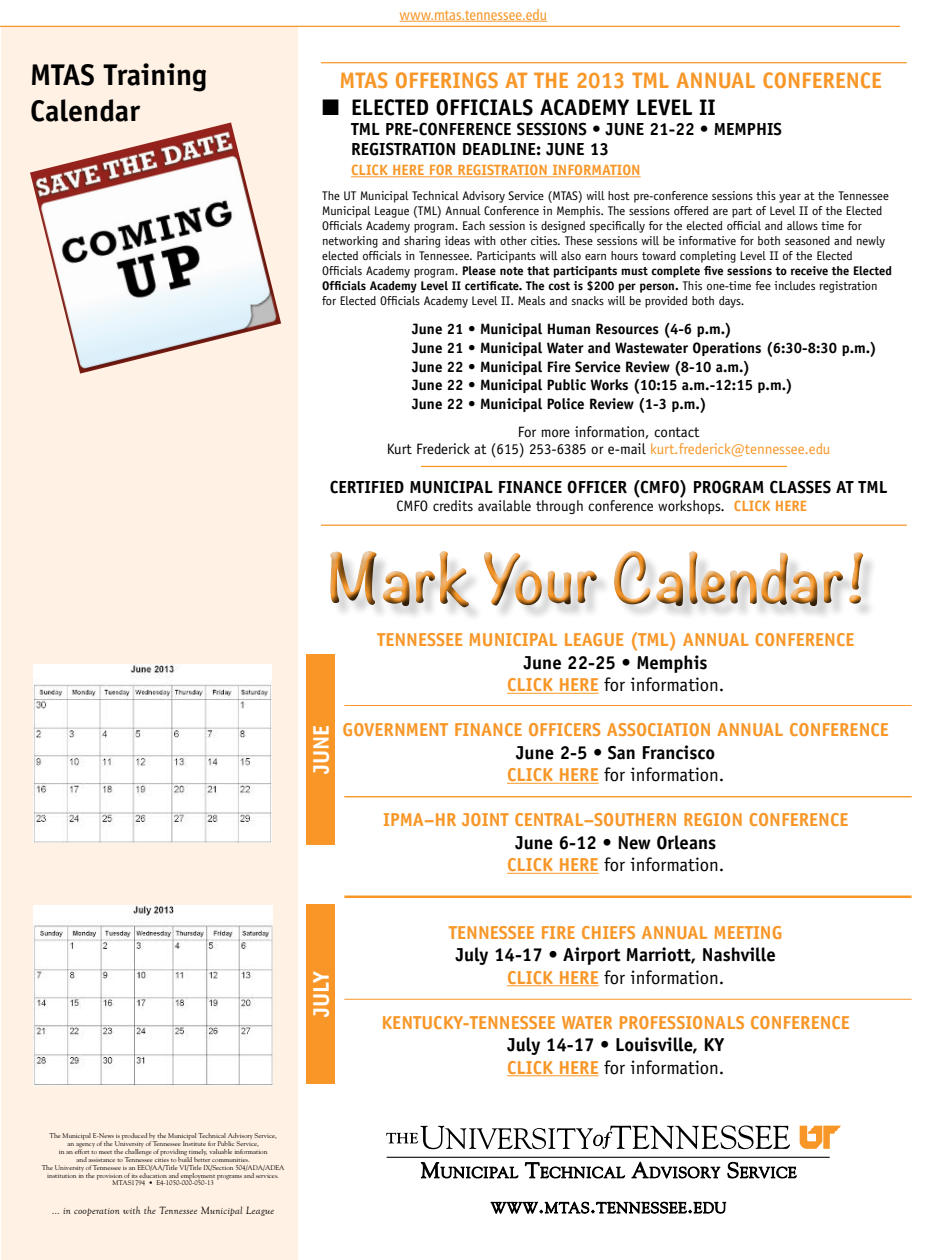
<style>
.page{position:relative;width:945px;height:1260px;background:#fff}
.page>*{position:absolute;margin:0;border:0;box-sizing:border-box;transform-origin:0 0}
.t1{font:700 60px "Noteworthy";color:#f89728}
.t2{font:700 30px "Officina Sans";color:#000}
.t3{font:700 22.5px "Officina Sans";color:#f89728}
.t4{font:700 22.5px "Officina Sans";color:#000}
.t5{font:700 22.5px "Officina Sans";color:#fff}
.t6{font:700 18.75px/22.5px "Officina Sans";color:#000;text-align:center}
.t7{font:700 18.75px "Officina Sans";color:#f89728}
.t8{font:700 17.5px/20px "Officina Sans";color:#000}
.t9{font:700 15px/18.8px "Officina Sans";color:#000}
.t10{font:15px/17.5px "Officina Sans";color:#000;text-align:center}
.t11{font:700 15px "Officina Sans";color:#f89728}
.t12{font:15px "Humanist 777 BT Roman Condensed B";color:#f89728}
.t13{font:12.5px/15px "Officina Sans";color:#000}
.t14{font:italic 10.75px "Goudy Old Style T";letter-spacing:.02em;color:#000}
.t15{font:6.88px/7.9px "Goudy";color:#000;text-align:center}
.s1{font-weight:700}
.s2{color:#f89728}
.s3{font-weight:700;color:#f89728}
.s4{font-weight:400}
</style>
<div class="page">
<div style="left:1px;top:27px;width:297px;height:1233px;background:#fff1e3"></div>
<hr style="left:0;top:26px;width:900px;height:1px;background:#f89728">
<hr style="left:400px;top:21px;width:147px;height:1px;background:#f89728">
<hr style="left:321px;top:62px;width:586px;height:1px;background:#f89728">
<hr style="left:351px;top:176px;width:290px;height:1px;background:#f89728">
<img style="left:30px;top:122px;width:251px;height:252px">
<hr style="left:421px;top:466px;width:366px;height:1px;background:#f89728">
<hr style="left:321px;top:525px;width:586px;height:1px;background:#f89728">
<div style="left:325px;top:546px;width:547px;height:71px;background:#000;opacity:.75"></div>
<hr style="left:507px;top:693px;width:92px;height:1px;background:#f89728">
<hr style="left:507px;top:783px;width:92px;height:1px;background:#f89728">
<hr style="left:507px;top:873px;width:92px;height:1px;background:#f89728">
<hr style="left:507px;top:985px;width:92px;height:1px;background:#f89728">
<hr style="left:507px;top:1075px;width:92px;height:1px;background:#f89728">
<img style="left:33px;top:906px;width:240px;height:179px">
<div style="left:306px;top:655px;width:29px;height:190px;background:#f89728"></div>
<div style="left:306px;top:905px;width:29px;height:179px;background:#f89728"></div>
<hr style="left:344px;top:896px;width:568px;height:2px;background:#f89728">
<hr style="left:344px;top:705px;width:568px;height:1px;background:#f89728">
<img style="left:33px;top:665px;width:238px;height:178px">
<hr style="left:344px;top:796px;width:568px;height:1px;background:#f89728">
<hr style="left:344px;top:999px;width:568px;height:1px;background:#f89728">
<svg style="left:800px;top:1126px;width:41px;height:23px"></svg>
<svg style="left:386px;top:1125px;width:404px;height:24px"></svg>
<hr style="left:387px;top:1157px;width:443px;height:1px;background:#000">
<svg style="left:491px;top:1201px;width:235px;height:12px"></svg>
<svg style="left:421px;top:1161px;width:375px;height:17px"></svg>
<p class="t12" style="left:400px;top:5px;width:149px">www.mtas.tennessee.edu</p>
<h2 class="t2" style="left:30px;top:56px;width:179px">MTAS Training</h2>
<h3 class="t3" style="left:340px;top:66px;width:544px">MTAS OFFERINGS AT THE 2013 TML ANNUAL CONFERENCE</h3>
<h2 class="t2" style="left:30px;top:92px;width:111px">Calendar</h2>
<h3 class="t4" style="left:322px;top:94px;width:395px">■ ELECTED OFFICIALS ACADEMY LEVEL II</h3>
<h3 class="t8" style="left:351px;top:119px;width:432px">TML PRE-CONFERENCE SESSIONS • JUNE 21-22 • MEMPHIS<br>REGISTRATION DEADLINE: JUNE 13</h3>
<p class="t11" style="left:351px;top:161px;width:291px">CLICK HERE FOR REGISTRATION INFORMATION</p>
<p class="t13" style="left:322px;top:189px;width:571px">The UT Municipal Technical Advisory Service (MTAS) will host pre-conference sessions this year at the Tennessee Municipal League (TML) Annual Conference in Memphis. The sessions offered are part of Level II of the Elected Officials Academy program. Each session is designed specifically for the elected official and allows time for networking and sharing ideas with other cities. These sessions will be informative for both seasoned and newly elected officials in Tennessee. Participants will also earn hours toward completing Level II of the Elected Officials Academy program. <span class="s1">Please note that participants must complete five sessions to receive the Elected Officials Academy Level II certificate. The cost is $200 per person.</span> This one-time fee includes registration for Elected Officials Academy Level II. Meals and snacks will be provided both days.</p>
<p class="t9" style="left:412px;top:319px;width:466px">June 21 • Municipal Human Resources (4-6 p.m.)<br>June 21 • Municipal Water and Wastewater Operations (6:30-8:30 p.m.)<br>June 22 • Municipal Fire Service Review (8-10 a.m.)<br>June 22 • Municipal Public Works (10:15 a.m.-12:15 p.m.)<br>June 22 • Municipal Police Review (1-3 p.m.)</p>
<p class="t10" style="left:387px;top:423px;width:445px">For more information, contact<br>Kurt Frederick at (615) 253-6385 or e-mail <span class="s2">kurt.frederick@tennessee.edu</span></p>
<h3 class="t8" style="left:330px;top:476px;width:9px">certifie</h3>
<h3 class="t8" style="left:394px;top:476px;width:26px">d municipal</h3>
<h3 class="t8" style="left:498px;top:476px;width:10px">finance</h3>
<h3 class="t8" style="left:567px;top:476px;width:10px">officer</h3>
<h3 class="t8" style="left:632px;top:476px;width:111px">(CMFO) program</h3>
<h3 class="t8" style="left:770px;top:476px;width:10px">class</h3>
<h3 class="t8" style="left:814px;top:476px;width:75px">ES AT TML</h3>
<p class="t10" style="left:397px;top:498px;width:412px">CMFO credits available through conference workshops. <span class="s3">CLICK HERE</span></p>
<h1 class="t1" style="left:328px;top:526px;width:539px">Mark Your Calendar!</h1>
<h3 class="t7" style="left:377px;top:628px;width:479px">TENNESSEE MUNICIPAL LEAGUE (TML) ANNUAL CONFERENCE</h3>
<h3 class="t6" style="left:507px;top:651px;width:219px">June 22-25 • Memphis<br><span class="s2">CLICK HERE</span> <span class="s4">for information.</span></h3>
<h3 class="t7" style="left:343px;top:718px;width:548px">GOVERNMENT FINANCE OFFICERS ASSOCIATION ANNUAL CONFERENCE</h3>
<h3 class="t6" style="left:507px;top:741px;width:219px">June 2-5 • San Francisco<br><span class="s2">CLICK HERE</span> <span class="s4">for information.</span></h3>
<h3 class="t7" style="left:383px;top:808px;width:467px">IPMA–HR JOINT CENTRAL–SOUTHERN REGION CONFERENCE</h3>
<h3 class="t6" style="left:507px;top:831px;width:219px">June 6-12 • New Orleans<br><span class="s2">CLICK HERE</span> <span class="s4">for information.</span></h3>
<h3 class="t5" style="left:307px;top:774px;width:51px;rotate:-90deg">JUNE</h3>
<h3 class="t5" style="left:307px;top:1017px;width:47px;rotate:-90deg">JULY</h3>
<p class="t15" style="left:42px;top:1132px;width:244px">The Municipal E-News is produced by the Municipal Technical Advisory Service,<br>an agency of the University of Tennessee Institute for Public Service,<br>in an effort to meet the challenge of providing timely, valuable information<br>and assistance to Tennessee cities to build better communities.<br>The University of Tennessee is an EEO/AA/Title VI/Title IX/Section 504/ADA/ADEA institution in the provision of its education and employment programs and services.<br>MTAS1794 • E4-1050-000-050-13</p>
<p class="t14" style="left:52px;top:1204px;width:223px">... in cooperation with the Tennessee Municipal League</p>
<h3 class="t7" style="left:449px;top:921px;width:335px">TENNESSEE FIRE CHIEFS ANNUAL MEETING</h3>
<h3 class="t6" style="left:456px;top:944px;width:322px">July 14-17 • Airport Marriott, Nashville<br><span class="s2">CLICK HERE</span> <span class="s4">for information.</span></h3>
<h3 class="t7" style="left:382px;top:1011px;width:470px">KENTUCKY-TENNESSEE WATER PROFESSIONALS CONFERENCE</h3>
<h3 class="t6" style="left:507px;top:1034px;width:219px;text-align:left">July 14-17 • Louisville, KY<br><span class="s2">CLICK HERE</span> <span class="s4">for information.</span></h3>
</div>
